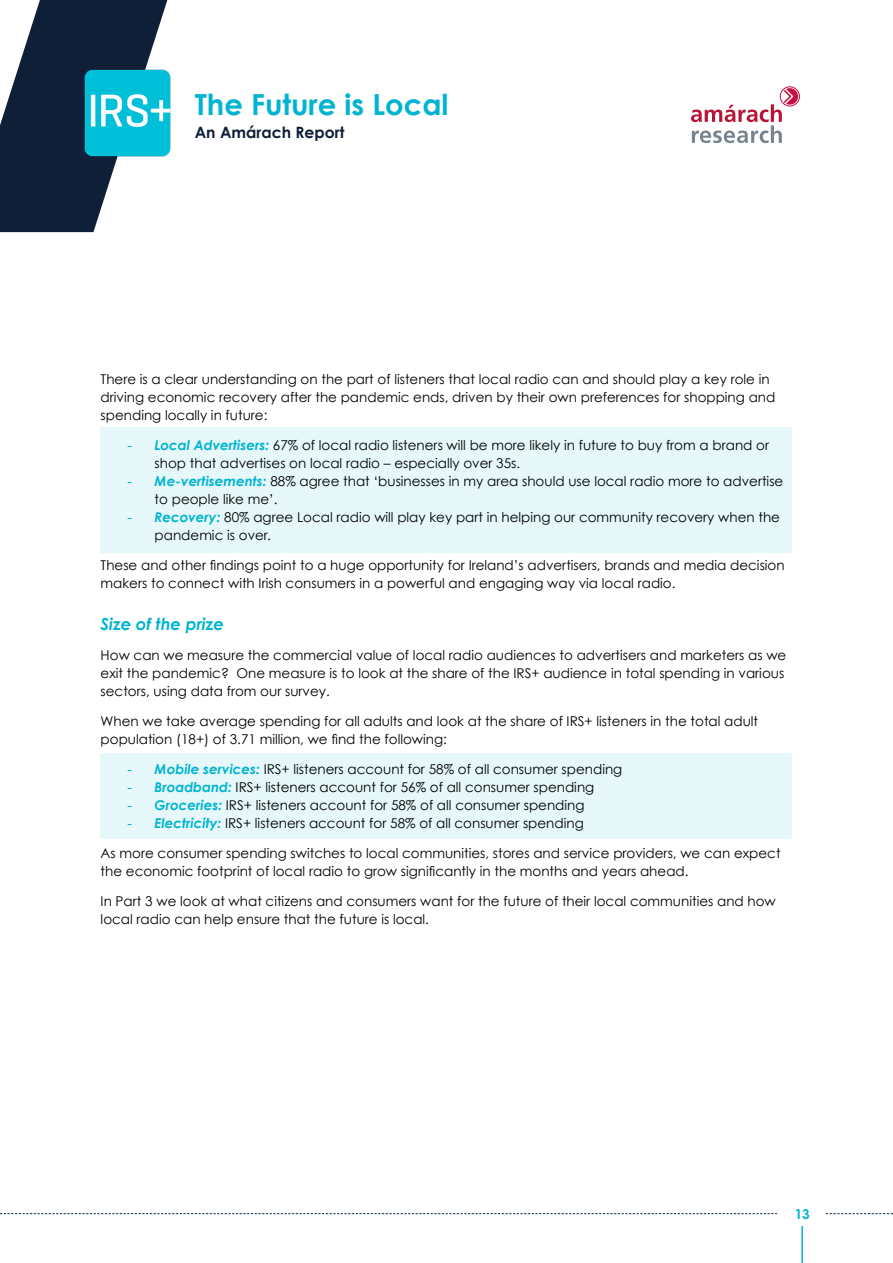
<style>
.page{position:relative;width:893px;height:1263px;background:#fff}
.page>*{position:absolute;margin:0;border:0;box-sizing:border-box;transform-origin:0 0}
.t1{font:700 29.1px "Century Gothic";color:#00b4d1}
.t2{font:italic 700 16.5px "Century Gothic";color:#00b4d1}
.t3{font:700 15.6px "Century Gothic";color:#0f1f38}
.t4{font:13.5px/18px "Century Gothic";color:#000}
.t5{font:700 13.5px "Century Gothic";color:#00b4d1}
.s1{font-family:"Arial";color:#00b4d1}
.s2{font-weight:700;font-style:italic;color:#00b4d1}
</style>
<div class="page">
<hr style="left:801px;top:1226px;width:2px;height:37px;background:#00b4d1">
<svg style="left:0;top:0;width:168px;height:232px"></svg>
<div style="left:780px;top:86px;width:20px;height:20px;border:1px solid #c80f3f;border-radius:50%"></div>
<svg style="left:691px;top:88px;width:107px;height:55px"></svg>
<img style="left:81px;top:66px;width:90px;height:94px">
<svg style="left:0;top:1213px;width:777px;height:1px"></svg>
<svg style="left:826px;top:1213px;width:67px;height:1px"></svg>
<div style="left:101px;top:754px;width:691px;height:85px;background:#e6f8fa"></div>
<div style="left:101px;top:427px;width:691px;height:126px;background:#e6f8fa"></div>
<h1 class="t1" style="left:195px;top:87px;width:255px">The Future is Local</h1>
<p class="t3" style="left:195px;top:122px;width:151px">An Amárach Report</p>
<p class="t4" style="left:101px;top:370px;width:676px">There is a clear understanding on the part of listeners that local radio can and should play a key role in driving economic recovery after the pandemic ends, driven by their own preferences for shopping and spending locally in future:</p>
<p class="t4" style="left:155px;top:436px;width:616px;text-indent:-27px"><span class="s1">-</span> <span class="s2">Local Advertisers:</span> 67% of local radio listeners will be more likely in future to buy from a brand or shop that advertises on local radio – especially over 35s.</p>
<p class="t4" style="left:155px;top:472px;width:630px;text-indent:-27px"><span class="s1">-</span> <span class="s2">Me-vertisements:</span> 88% agree that ‘businesses in my area should use local radio more to advertise to people like me’.</p>
<p class="t4" style="left:155px;top:508px;width:627px;text-indent:-27px"><span class="s1">-</span> <span class="s2">Recovery:</span> 80% agree Local radio will play key part in helping our community recovery when the pandemic is over.</p>
<p class="t4" style="left:101px;top:556px;width:685px">These and other findings point to a huge opportunity for Ireland’s advertisers, brands and media decision makers to connect with Irish consumers in a powerful and engaging way via local radio.</p>
<p class="t2" style="left:101px;top:614px;width:125px">Size of the prize</p>
<p class="t4" style="left:101px;top:646px;width:687px">How can we measure the commercial value of local radio audiences to advertisers and marketers as we exit the pandemic? One measure is to look at the share of the IRS+ audience in total spending in various sectors, using data from our survey.</p>
<p class="t4" style="left:101px;top:712px;width:659px">When we take average spending for all adults and look at the share of IRS+ listeners in the total adult population (18+) of 3.71 million, we find the following:</p>
<p class="t4" style="left:128px;top:760px;width:496px"><span class="s1">-</span> <span class="s2">Mobile services:</span> IRS+ listeners account for 58% of all consumer spending</p>
<p class="t4" style="left:128px;top:778px;width:468px"><span class="s1">-</span> <span class="s2">Broadband:</span> IRS+ listeners account for 56% of all consumer spending</p>
<p class="t4" style="left:128px;top:796px;width:458px"><span class="s1">-</span> <span class="s2">Groceries:</span> IRS+ listeners account for 58% of all consumer spending</p>
<p class="t4" style="left:128px;top:814px;width:458px"><span class="s1">-</span> <span class="s2">Electricity:</span> IRS+ listeners account for 58% of all consumer spending</p>
<p class="t4" style="left:101px;top:844px;width:681px">As more consumer spending switches to local communities, stores and service providers, we can expect the economic footprint of local radio to grow significantly in the months and years ahead.</p>
<p class="t4" style="left:101px;top:892px;width:677px">In Part 3 we look at what citizens and consumers want for the future of their local communities and how local radio can help ensure that the future is local.</p>
<p class="t5" style="left:795px;top:1205px;width:17px">13</p>
</div>
